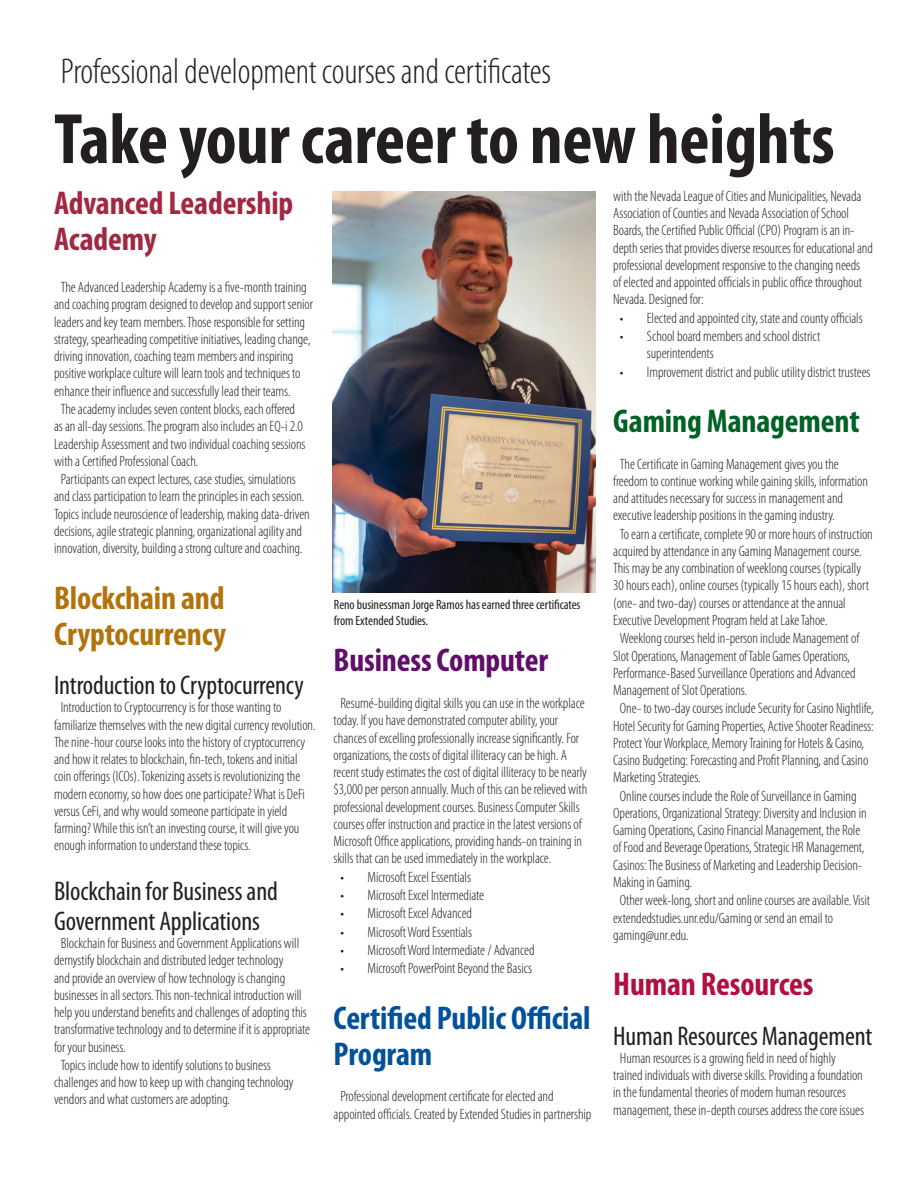
<style>
.page{position:relative;width:918px;height:1188px;background:#fff}
.page>*{position:absolute;margin:0;border:0;box-sizing:border-box;transform-origin:0 0}
.t1{font:700 condensed 72px "Myriad Pro";letter-spacing:-.005em;color:#231f20}
.t2{font:300 condensed 36px "Myriad Pro";letter-spacing:-.005em;color:#231f20}
.t3{font:700 condensed 33px/36px "Myriad Pro";letter-spacing:-.005em;color:#b2730b}
.t4{font:700 condensed 33px/36px "Myriad Pro";letter-spacing:-.005em;color:#01529a}
.t5{font:700 condensed 33px/36px "Myriad Pro";letter-spacing:-.005em;color:#a22842}
.t6{font:700 condensed 33px "Myriad Pro";letter-spacing:-.005em;color:#600e69}
.t7{font:700 condensed 33px "Myriad Pro";letter-spacing:-.005em;color:#006224}
.t8{font:700 condensed 33px "Myriad Pro";letter-spacing:-.005em;color:#b11041}
.t9{font:condensed 27px/30px "Myriad Pro";letter-spacing:-.005em;color:#231f20}
.t10{font:300 condensed 15px/17.2px "Myriad Pro";letter-spacing:-.005em;color:#231f20}
.t11{font:condensed 13.5px/16.2px "Myriad Pro";letter-spacing:-.005em;color:#231f20}
</style>
<div class="page">
<img style="left:332px;top:191px;width:264px;height:401px">
<h2 class="t2" style="left:61px;top:52px;width:492px">Professional development courses and certifcates</h2>
<h1 class="t1" style="left:54px;top:99px;width:782px">Take your career to new heights</h1>
<h3 class="t5" style="left:54px;top:186px;width:241px">Advanced Leadership<br>Academy</h3>
<p class="t10" style="left:61px;top:279px;width:248px">The Advanced Leadership Academy is a fve-month training</p>
<p class="t10" style="left:54px;top:296px;width:261px">and coaching program designed to develop and support senior</p>
<p class="t10" style="left:54px;top:314px;width:253px">leaders and key team members. Those responsible for setting</p>
<p class="t10" style="left:54px;top:331px;width:258px">strategy, spearheading competitive initiatives, leading change,</p>
<p class="t10" style="left:54px;top:348px;width:241px">driving innovation, coaching team members and inspiring</p>
<p class="t10" style="left:54px;top:365px;width:248px">positive workplace culture will learn tools and techniques to</p>
<p class="t10" style="left:54px;top:383px;width:238px">enhance their infuence and successfully lead their teams.</p>
<p class="t10" style="left:61px;top:401px;width:236px">The academy includes seven content blocks, each ofered</p>
<p class="t10" style="left:54px;top:418px;width:250px">as an all-day sessions. The program also includes an EQ-i 2.0</p>
<p class="t10" style="left:54px;top:435px;width:253px">Leadership Assessment and two individual coaching sessions</p>
<p class="t10" style="left:54px;top:453px;width:146px">with a Certifed Professional Coach.</p>
<p class="t10" style="left:61px;top:471px;width:237px">Participants can expect lectures, case studies, simulations</p>
<p class="t10" style="left:54px;top:488px;width:252px">and class participation to learn the principles in each session.</p>
<p class="t10" style="left:54px;top:505px;width:257px">Topics include neuroscience of leadership, making data-driven</p>
<p class="t10" style="left:54px;top:523px;width:250px">decisions, agile strategic planning, organizational agility and</p>
<p class="t10" style="left:54px;top:540px;width:250px">innovation, diversity, building a strong culture and coaching.</p>
<h3 class="t3" style="left:54px;top:580px;width:173px">Blockchain and<br>Cryptocurrency</h3>
<h3 class="t9" style="left:54px;top:671px;width:251px">Introduction to Cryptocurrency</h3>
<p class="t10" style="left:54px;top:699px;width:263px;text-indent:7px">Introduction to Cryptocurrency is for those wanting to familiarize themselves with the new digital currency revolution.<br>The nine-hour course looks into the history of cryptocurrency and how it relates to blockchain, fn-tech, tokens and initial coin oferings (ICOs). Tokenizing assets is revolutionizing the modern economy, so how does one participate? What is DeFi versus CeFi, and why would someone participate in yield farming? While this isn’t an investing course, it will give you enough information to understand these topics.</p>
<h3 class="t9" style="left:54px;top:876px;width:225px">Blockchain for Business and<br>Government Applications</h3>
<p class="t10" style="left:61px;top:935px;width:240px">Blockchain for Business and Government Applications will</p>
<p class="t10" style="left:54px;top:952px;width:231px">demystify blockchain and distributed ledger technology</p>
<p class="t10" style="left:54px;top:969px;width:233px">and provide an overview of how technology is changing</p>
<p class="t10" style="left:54px;top:987px;width:249px">businesses in all sectors. This non-technical introduction will</p>
<p class="t10" style="left:54px;top:1004px;width:254px">help you understand benefts and challenges of adopting this</p>
<p class="t10" style="left:54px;top:1021px;width:258px">transformative technology and to determine if it is appropriate</p>
<p class="t10" style="left:54px;top:1038px;width:73px">for your business.</p>
<p class="t10" style="left:61px;top:1057px;width:212px">Topics include how to identify solutions to business</p>
<p class="t10" style="left:54px;top:1074px;width:241px">challenges and how to keep up with changing technology</p>
<p class="t10" style="left:54px;top:1091px;width:178px">vendors and what customers are adopting.</p>
<p class="t10" style="left:613px;top:188px;width:261px">with the Nevada League of Cities and Municipalities, Nevada Association of Counties and Nevada Association of School Boards, the Certifed Public Ofcial (CPO) Program is an in&shy;depth series that provides diverse resources for educational and professional development responsive to the changing needs<br>of elected and appointed ofcials in public ofce throughout Nevada. Designed for:</p>
<p class="t10" style="left:620px;top:309px;width:244px">• Elected and appointed city, state and county ofcials</p>
<p class="t10" style="left:647px;top:328px;width:175px;text-indent:-27px">• School board members and school district superintendents</p>
<p class="t10" style="left:620px;top:363px;width:252px">• Improvement district and public utility district trustees</p>
<h3 class="t7" style="left:613px;top:403px;width:248px">Gaming Management</h3>
<p class="t10" style="left:620px;top:455px;width:220px">The Certifcate in Gaming Management gives you the</p>
<p class="t10" style="left:613px;top:473px;width:256px">freedom to continue working while gaining skills, information</p>
<p class="t10" style="left:613px;top:490px;width:231px">and attitudes necessary for success in management and</p>
<p class="t10" style="left:613px;top:507px;width:223px">executive leadership positions in the gaming industry.</p>
<p class="t10" style="left:620px;top:525px;width:254px">To earn a certifcate, complete 90 or more hours of instruction</p>
<p class="t10" style="left:613px;top:543px;width:250px">acquired by attendance in any Gaming Management course.</p>
<p class="t10" style="left:613px;top:560px;width:249px">This may be any combination of weeklong courses (typically</p>
<p class="t10" style="left:613px;top:577px;width:257px">30 hours each), online courses (typically 15 hours each), short</p>
<p class="t10" style="left:613px;top:594px;width:234px">(one- and two-day) courses or attendance at the annual</p>
<p class="t10" style="left:613px;top:612px;width:216px">Executive Development Program held at Lake Tahoe.</p>
<p class="t10" style="left:620px;top:630px;width:242px">Weeklong courses held in-person include Management of</p>
<p class="t10" style="left:613px;top:647px;width:238px">Slot Operations, Management of Table Games Operations,</p>
<p class="t10" style="left:613px;top:665px;width:244px">Performance-Based Surveillance Operations and Advanced</p>
<p class="t10" style="left:613px;top:682px;width:135px">Management of Slot Operations.</p>
<p class="t10" style="left:620px;top:700px;width:255px">One- to two-day courses include Security for Casino Nightlife,</p>
<p class="t10" style="left:613px;top:717px;width:262px">Hotel Security for Gaming Properties, Active Shooter Readiness:</p>
<p class="t10" style="left:613px;top:735px;width:252px">Protect Your Workplace, Memory Training for Hotels &amp; Casino,</p>
<p class="t10" style="left:613px;top:752px;width:257px">Casino Budgeting: Forecasting and Proft Planning, and Casino</p>
<p class="t10" style="left:613px;top:769px;width:89px">Marketing Strategies.</p>
<p class="t10" style="left:620px;top:787px;width:238px">Online courses include the Role of Surveillance in Gaming</p>
<p class="t10" style="left:613px;top:805px;width:255px">Operations, Organizational Strategy: Diversity and Inclusion in</p>
<p class="t10" style="left:613px;top:822px;width:249px">Gaming Operations, Casino Financial Management, the Role</p>
<p class="t10" style="left:613px;top:839px;width:253px">of Food and Beverage Operations, Strategic HR Management,</p>
<p class="t10" style="left:613px;top:856px;width:251px">Casinos: The Business of Marketing and Leadership Decision-</p>
<p class="t10" style="left:613px;top:874px;width:80px">Making in Gaming.</p>
<p class="t10" style="left:620px;top:892px;width:252px">Other week-long, short and online courses are available. Visit</p>
<p class="t10" style="left:613px;top:909px;width:221px">extendedstudies.unr.edu/Gaming or send an email to</p>
<p class="t10" style="left:613px;top:927px;width:77px">gaming@unr.edu.</p>
<h3 class="t8" style="left:613px;top:966px;width:202px">Human Resources</h3>
<h3 class="t9" style="left:613px;top:1021px;width:261px">Human Resources Management</h3>
<p class="t10" style="left:613px;top:1050px;width:252px;text-indent:7px">Human resources is a growing feld in need of highly trained individuals with diverse skills. Providing a foundation in the fundamental theories of modern human resources management, these in-depth courses address the core issues</p>
<p class="t11" style="left:334px;top:597px;width:248px">Reno businessman Jorge Ramos has earned three certifcates from Extended Studies.</p>
<h3 class="t6" style="left:334px;top:642px;width:216px">Business Computer</h3>
<p class="t10" style="left:334px;top:695px;width:255px;text-indent:7px">Resumé-building digital skills you can use in the workplace today. If you have demonstrated computer ability, your chances of excelling professionally increase signifcantly. For organizations, the costs of digital illiteracy can be high. A recent study estimates the cost of digital illiteracy to be nearly $3,000 per person annually. Much of this can be relieved with professional development courses. Business Computer Skills courses ofer instruction and practice in the latest versions of Microsoft Ofce applications, providing hands-on training in skills that can be used immediately in the workplace.</p>
<p class="t10" style="left:340px;top:869px;width:132px">• Microsoft Excel Essentials</p>
<p class="t10" style="left:340px;top:887px;width:145px">• Microsoft Excel Intermediate</p>
<p class="t10" style="left:340px;top:905px;width:133px">• Microsoft Excel Advanced</p>
<p class="t10" style="left:340px;top:923px;width:133px">• Microsoft Word Essentials</p>
<p class="t10" style="left:340px;top:942px;width:196px">• Microsoft Word Intermediate / Advanced</p>
<p class="t10" style="left:340px;top:960px;width:193px">• Microsoft PowerPoint Beyond the Basics</p>
<h3 class="t4" style="left:334px;top:1000px;width:258px">Certifed Public Ofcial<br>Program</h3>
<p class="t10" style="left:334px;top:1088px;width:259px;text-indent:7px">Professional development certifcate for elected and appointed ofcials. Created by Extended Studies in partnership</p>
</div>
